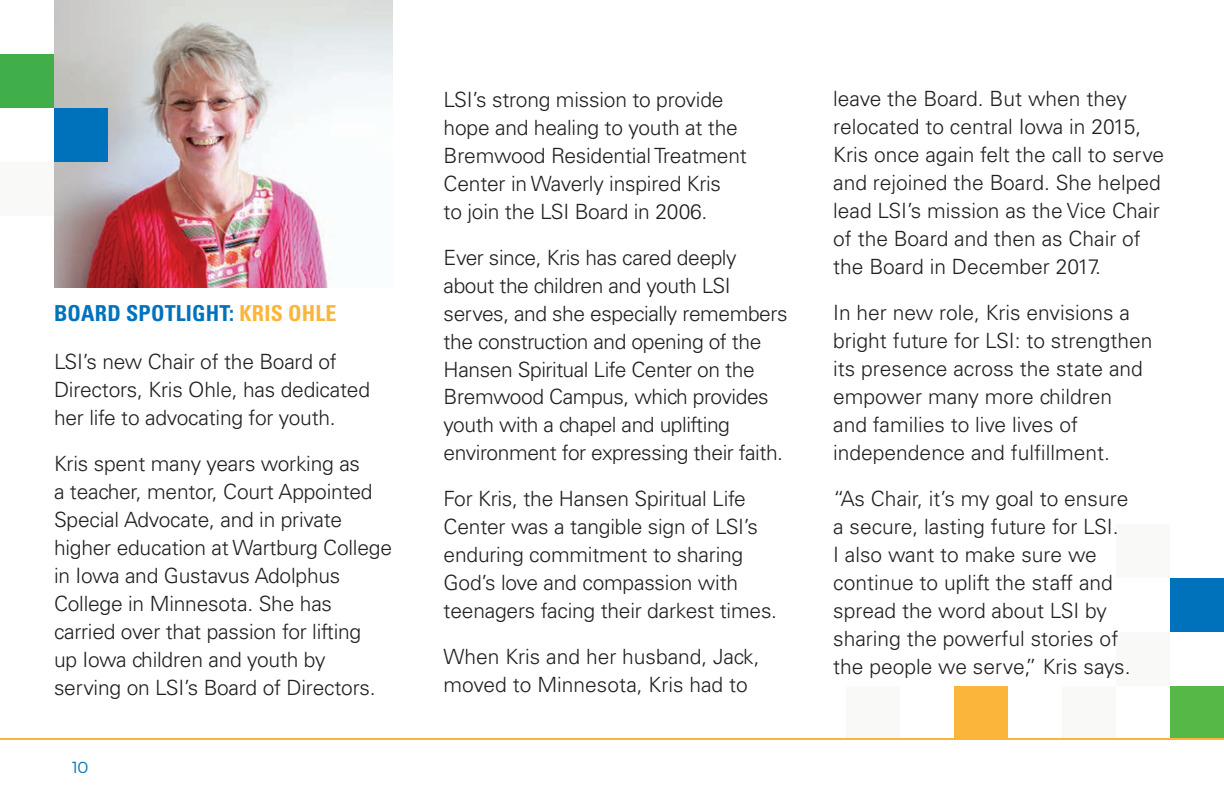
<style>
.page{position:relative;width:1224px;height:792px;background:#fff}
.page>*{position:absolute;margin:0;border:0;box-sizing:border-box;transform-origin:0 0}
.t1{font:700 condensed 22px "Univers";letter-spacing:.01em;color:#0072bc}
.t2{font:300 21px/28px "Univers";letter-spacing:-.01em;color:#231f20}
.t3{font:300 16px "Montserrat";color:#0072bc}
.s1{color:#fcb53b}
</style>
<div class="page">
<img style="left:54px;top:0;width:339px;height:288px">
<div style="left:0;top:162px;width:54px;height:54px;background:#f9f9f8"></div>
<div style="left:0;top:54px;width:54px;height:54px;background:#40ae49"></div>
<div style="left:54px;top:108px;width:54px;height:54px;background:#0072bc"></div>
<div style="left:1170px;top:686px;width:54px;height:54px;background:#56b947"></div>
<div style="left:1116px;top:632px;width:54px;height:54px;background:#f9f9f8"></div>
<div style="left:1062px;top:686px;width:54px;height:54px;background:#f9f9f8"></div>
<div style="left:1116px;top:524px;width:54px;height:54px;background:#f9f9f8"></div>
<div style="left:846px;top:686px;width:54px;height:54px;background:#f9f9f8"></div>
<div style="left:954px;top:686px;width:54px;height:54px;background:#fcb53b"></div>
<div style="left:1170px;top:578px;width:54px;height:54px;background:#0072bc"></div>
<hr style="left:0;top:738px;width:1224px;height:2px;background:#fcb53b">
<p class="t1" style="left:54px;top:300px;width:284px">BOARD SPOTLIGHT: <span class="s1">KRIS OHLE</span></p>
<p class="t2" style="left:54px;top:347px;width:318px">LSI’s new Chair of the Board of<br>Directors, Kris Ohle, has dedicated her life to advocating for youth.</p>
<p class="t2" style="left:54px;top:449px;width:340px">Kris spent many years working as<br>a teacher, mentor, Court Appointed Special Advocate, and in private higher education at Wartburg College in Iowa and Gustavus Adolphus College in Minnesota. She has carried over that passion for lifting<br>up Iowa children and youth by serving on LSI’s Board of Directors.</p>
<p class="t3" style="left:72px;top:757px;width:18px">10</p>
<p class="t2" style="left:444px;top:85px;width:305px">LSI’s strong mission to provide hope and healing to youth at the<br>Bremwood Residential Treatment<br>Center in Waverly inspired Kris<br>to join the LSI Board in 2006.</p>
<p class="t2" style="left:444px;top:243px;width:346px">Ever since, Kris has cared deeply about the children and youth LSI serves, and she especially remembers the construction and opening of the Hansen Spiritual Life Center on the Bremwood Campus, which provides youth with a chapel and uplifting environment for expressing their faith.</p>
<p class="t2" style="left:444px;top:485px;width:335px">For Kris, the Hansen Spiritual Life Center was a tangible sign of LSI’s enduring commitment to sharing God’s love and compassion with teenagers facing their darkest times.</p>
<p class="t2" style="left:444px;top:643px;width:317px">When Kris and her husband, Jack, moved to Minnesota, Kris had to</p>
<p class="t2" style="left:833px;top:85px;width:332px">leave the Board. But when they relocated to central Iowa in 2015,<br>Kris once again felt the call to serve and rejoined the Board. She helped lead LSI’s mission as the Vice Chair of the Board and then as Chair of the Board in December 2017.</p>
<p class="t2" style="left:833px;top:299px;width:321px">In her new role, Kris envisions a bright future for LSI: to strengthen its presence across the state and empower many more children<br>and families to live lives of independence and fulfillment.</p>
<p class="t2" style="left:833px;top:485px;width:299px">“As Chair, it’s my goal to ensure a secure, lasting future for LSI.<br>I also want to make sure we continue to uplift the staff and spread the word about LSI by sharing the powerful stories of the people we serve,” Kris says.</p>
</div>
